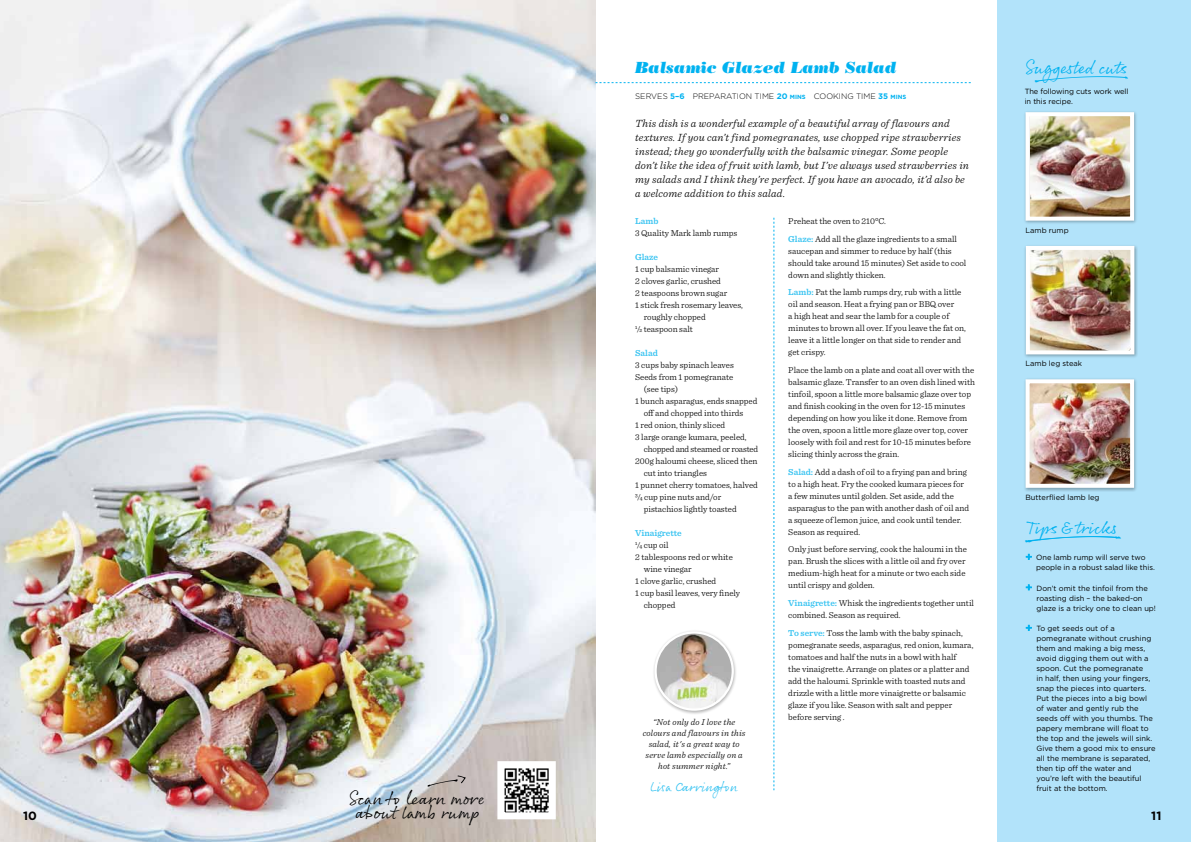
<style>
.page{position:relative;width:1191px;height:842px;background:#fff}
.page>*{position:absolute;margin:0;border:0;box-sizing:border-box;transform-origin:0 0}
.t1{font:18px/14px "Rollerscript Smooth";color:#000;text-align:center}
.t2{font:18px "Rollerscript Smooth";color:#00b2f0}
.t3{font:italic 16px "Bodoni Poster";color:#00b2f0}
.t4{font:14px "Rollerscript Rough";color:#38c3f1}
.t5{font:700 12px "Gotham";color:#000}
.t6{font:italic 300 11px/14px "Sentinel";letter-spacing:.02em;color:#000}
.t7{font:300 9px/12px "Sentinel";color:#000}
.t8{font:italic 300 9px/11px "Sentinel";letter-spacing:.02em;color:#000;text-align:center}
.t9{font:300 9px "Sentinel";letter-spacing:-.02em;color:#000}
.t10{font:600 9px "Sentinel";color:#38c3f1}
.t11{font:300 8px "Gotham";color:#000}
.t12{font:7.5px/10px "Gotham";color:#000}
.s1{font-weight:700;color:#00b2f0}
.s2{font-weight:700;font-size:6px;color:#00b2f0}
.s3{font-weight:600;color:#38c3f1}
.s4{font-weight:400;font-size:7px}
.s5{font-weight:400;font-size:5.2px}
.s6{font-family:"Sentinel";font-weight:600;font-size:12px;color:#00b2f0}
</style>
<div class="page">
<img style="left:0;top:0;width:595px;height:842px">
<div style="left:997px;top:0;width:194px;height:842px;background:#b2e3fa"></div>
<svg style="left:773px;top:218px;width:1px;height:572px"></svg>
<svg style="left:595px;top:82px;width:375px;height:1px"></svg>
<svg style="left:1025px;top:554px;width:7px;height:6px"></svg>
<svg style="left:1025px;top:584px;width:7px;height:6px"></svg>
<svg style="left:1025px;top:625px;width:7px;height:6px"></svg>
<div style="left:1023px;top:377px;width:114px;height:115px;background:#000;opacity:.3"></div>
<img style="left:1030px;top:384px;width:99px;height:99px">
<div style="left:1025px;top:379px;width:109px;height:109px;border:4px solid #fff"></div>
<div style="left:1023px;top:110px;width:114px;height:115px;background:#000;opacity:.3"></div>
<img style="left:1030px;top:117px;width:99px;height:99px">
<div style="left:1025px;top:112px;width:109px;height:109px;border:4px solid #fff"></div>
<div style="left:1023px;top:244px;width:115px;height:114px;background:#000;opacity:.3"></div>
<img style="left:1030px;top:251px;width:99px;height:98px">
<div style="left:1025px;top:246px;width:109px;height:108px;border:4px solid #fff"></div>
<svg style="left:427px;top:775px;width:39px;height:12px"></svg>
<svg style="left:494px;top:758px;width:65px;height:65px"></svg>
<div style="left:652px;top:629px;width:85px;height:86px;background:#000;opacity:.3"></div>
<img style="left:655px;top:632px;width:77px;height:78px;border-radius:39px">
<div style="left:654px;top:631px;width:80px;height:80px;border:2px solid #fff;border-radius:50%"></div>
<h1 class="t2" style="left:1024px;top:56px;width:104px">Suggested cuts</h1>
<p class="t12" style="left:1024px;top:86px;width:105px">The following cuts work well in this recipe.</p>
<h2 class="t3" style="left:635px;top:58px;width:263px">Balsamic Glazed Lamb Salad</h2>
<p class="t11" style="left:635px;top:91px;width:272px">SERVES <span class="s1">5–6</span> PREPARATION TIME <span class="s1">20</span> <span class="s2">MINS</span> COOKING TIME <span class="s1">35</span> <span class="s2">MINS</span></p>
<p class="t6" style="left:635px;top:116px;width:335px">This dish is a wonderful example of a beautiful array of flavours and textures. If you can’t find pomegranates, use chopped ripe strawberries instead; they go wonderfully with the balsamic vinegar. Some people don’t like the idea of fruit with lamb, but I’ve always used strawberries in my salads and I think they’re perfect. If you have an avocado, it’d also be a welcome addition to this salad.</p>
<p class="t7" style="left:788px;top:211px;width:170px;line-height:17.7px">Preheat the oven to 210°C.<br><span class="s3">Glaze:</span> Add all the glaze ingredients to a small</p>
<p class="t7" style="left:788px;top:244px;width:180px">saucepan and simmer to reduce by half (this should take around 15 minutes) Set aside to cool down and slightly thicken.</p>
<p class="t7" style="left:788px;top:286px;width:179px"><span class="s3">Lamb:</span> Pat the lamb rumps dry, rub with a little oil and season. Heat a frying pan or BBQ over<br>a high heat and sear the lamb for a couple of minutes to brown all over. If you leave the fat on, leave it a little longer on that side to render and get crispy.</p>
<p class="t7" style="left:788px;top:363px;width:188px">Place the lamb on a plate and coat all over with the balsamic glaze. Transfer to an oven dish lined with tinfoil, spoon a little more balsamic glaze over top and finish cooking in the oven for 12-15 minutes depending on how you like it done. Remove from the oven, spoon a little more glaze over top, cover loosely with foil and rest for 10-15 minutes before slicing thinly across the grain.</p>
<p class="t7" style="left:788px;top:465px;width:182px"><span class="s3">Salad:</span> Add a dash of oil to a frying pan and bring to a high heat. Fry the cooked kumara pieces for a few minutes until golden. Set aside, add the asparagus to the pan with another dash of oil and a squeeze of lemon juice, and cook until tender.<br>Season as required.</p>
<p class="t7" style="left:788px;top:543px;width:180px">Only just before serving, cook the haloumi in the pan. Brush the slices with a little oil and fry over medium-high heat for a minute or two each side until crispy and golden.</p>
<p class="t7" style="left:788px;top:596px;width:187px"><span class="s3">Vinaigrette:</span> Whisk the ingredients together until combined. Season as required.</p>
<p class="t7" style="left:788px;top:626px;width:187px"><span class="s3">To serve:</span> Toss the lamb with the baby spinach, pomegranate seeds, asparagus, red onion, kumara, tomatoes and half the nuts in a bowl with half<br>the vinaigrette. Arrange on plates or a platter and add the haloumi. Sprinkle with toasted nuts and drizzle with a little more vinaigrette or balsamic glaze if you like. Season with salt and pepper before serving .</p>
<p class="t10" style="left:635px;top:214px;width:25px">Lamb</p>
<p class="t7" style="left:635px;top:226px;width:104px">3 Quality Mark lamb rumps</p>
<p class="t10" style="left:635px;top:250px;width:24px">Glaze</p>
<p class="t7" style="left:635px;top:262px;width:85px">1 cup balsamic vinegar</p>
<p class="t7" style="left:635px;top:274px;width:87px">2 cloves garlic, crushed</p>
<p class="t7" style="left:635px;top:286px;width:93px">2 teaspoons brown sugar</p>
<p class="t7" style="left:635px;top:298px;width:109px">1 stick fresh rosemary leaves,</p>
<p class="t7" style="left:643px;top:310px;width:64px">roughly chopped</p>
<p class="t7" style="left:635px;top:322px;width:59px"><sup>1</sup><span class="s4">/</span><span class="s5">2</span> teaspoon salt</p>
<p class="t10" style="left:635px;top:346px;width:24px">Salad</p>
<p class="t7" style="left:635px;top:358px;width:100px">3 cups baby spinach leaves</p>
<p class="t7" style="left:635px;top:370px;width:100px">Seeds from 1 pomegranate</p>
<p class="t7" style="left:643px;top:382px;width:36px">(see tips)</p>
<p class="t7" style="left:635px;top:394px;width:124px">1 bunch asparagus, ends snapped</p>
<p class="t7" style="left:643px;top:406px;width:101px">off and chopped into thirds</p>
<p class="t7" style="left:635px;top:418px;width:92px">1 red onion, thinly sliced</p>
<p class="t7" style="left:635px;top:430px;width:113px">3 large orange kumara, peeled,</p>
<p class="t9" style="left:643px;top:442px;width:116px">chopped and steamed or roasted</p>
<p class="t7" style="left:635px;top:454px;width:124px">200g haloumi cheese, sliced then</p>
<p class="t7" style="left:643px;top:466px;width:65px">cut into triangles</p>
<p class="t7" style="left:635px;top:478px;width:124px">1 punnet cherry tomatoes, halved</p>
<p class="t7" style="left:635px;top:490px;width:88px"><sup>3</sup><span class="s4">/</span><span class="s5">4</span> cup pine nuts and/or</p>
<p class="t7" style="left:643px;top:502px;width:94px">pistachios lightly toasted</p>
<p class="t10" style="left:635px;top:526px;width:48px">Vinaigrette</p>
<p class="t7" style="left:635px;top:538px;width:35px"><sup>1</sup><span class="s4">/</span><span class="s5">4</span> cup oil</p>
<p class="t7" style="left:635px;top:550px;width:99px">2 tablespoons red or white</p>
<p class="t7" style="left:643px;top:562px;width:49px">wine vinegar</p>
<p class="t7" style="left:635px;top:574px;width:83px">1 clove garlic, crushed</p>
<p class="t7" style="left:635px;top:586px;width:107px">1 cup basil leaves, very finely</p>
<p class="t7" style="left:643px;top:598px;width:33px">chopped</p>
<p class="t12" style="left:1025px;top:225px;width:45px">Lamb rump</p>
<p class="t12" style="left:1025px;top:359px;width:58px">Lamb leg steak</p>
<p class="t12" style="left:1025px;top:492px;width:75px">Butterflied lamb leg</p>
<h1 class="t2" style="left:1025px;top:516px;width:93px">Tips &amp; tricks</h1>
<p class="t12" style="left:1036px;top:552px;width:120px;text-indent:-11px"><span class="s6">+</span> One lamb rump will serve two people in a robust salad like this.</p>
<p class="t12" style="left:1036px;top:583px;width:121px;text-indent:-11px"><span class="s6">+</span> Don’t omit the tinfoil from the roasting dish – the baked-on glaze is a tricky one to clean up!</p>
<p class="t12" style="left:1036px;top:623px;width:121px;text-indent:-11px"><span class="s6">+</span> To get seeds out of a pomegranate without crushing them and making a big mess, avoid digging them out with a spoon. Cut the pomegranate<br>in half, then using your fingers, snap the pieces into quarters.<br>Put the pieces into a big bowl of water and gently rub the seeds off with you thumbs. The papery membrane will float to the top and the jewels will sink.<br>Give them a good mix to ensure all the membrane is separated, then tip off the water and you’re left with the beautiful fruit at the bottom.</p>
<p class="t8" style="left:643px;top:716px;width:104px">“Not only do I love the colours and flavours in this salad, it's a great way to serve lamb especially on a hot summer night.”</p>
<h3 class="t4" style="left:650px;top:778px;width:89px">Lisa Carrington</h3>
<h1 class="t1" style="left:348px;top:791px;width:138px">Scan to learn more about lamb rump</h1>
<h3 class="t5" style="left:23px;top:808px;width:15px">10</h3>
<h3 class="t5" style="left:1151px;top:808px;width:12px">11</h3>
</div>
